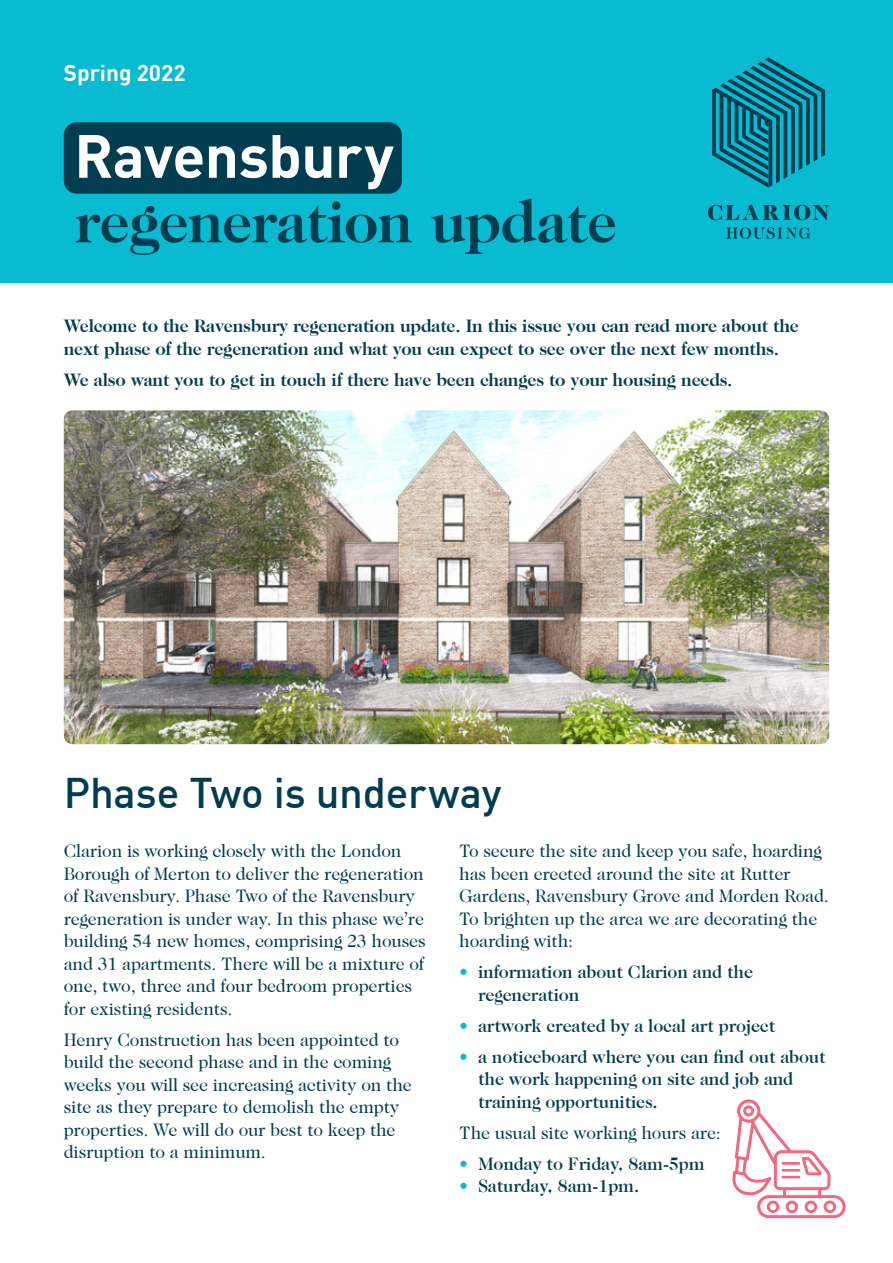
<style>
.page{position:relative;width:893px;height:1263px;background:#fff}
.page>*{position:absolute;margin:0;border:0;box-sizing:border-box;transform-origin:0 0}
.t1{font:700 60px "Caslon 224 Std";letter-spacing:-.015em;color:#013d50}
.t2{font:700 60px "DINOT";letter-spacing:-.01em;color:#fff}
.t3{font:500 42px "DINOT";letter-spacing:-.005em;color:#013d50}
.t4{font:700 22.5px "DINOT";color:#fff}
.t5{font:18px/22.5px "Caslon 224 Std";letter-spacing:-.01em;color:#013d50}
.t6{font:700 18px/22.5px "Caslon 224 Std";letter-spacing:-.01em;color:#013d50}
.t7{font:500 18px/22.5px "Caslon 224 Std";letter-spacing:-.01em;color:#013d50}
.s1{color:#08bbd0}
</style>
<div class="page">
<div style="left:0;top:0;width:893px;height:283px;background:#08bbd0"></div>
<div style="left:64px;top:122px;width:338px;height:72px;background:#013d50;border-radius:13px"></div>
<svg style="left:712px;top:57px;width:113px;height:131px"></svg>
<svg style="left:708px;top:204px;width:121px;height:16px"></svg>
<svg style="left:726px;top:227px;width:84px;height:12px"></svg>
<svg style="left:732px;top:1099px;width:114px;height:120px"></svg>
<img style="left:64px;top:410px;width:765px;height:334px">
<p class="t4" style="left:64px;top:55px;width:123px">Spring 2022</p>
<p class="t2" style="left:74px;top:109px;width:321px">Ravensbury</p>
<p class="t1" style="left:74px;top:187px;width:544px">regeneration update</p>
<p class="t6" style="left:64px;top:314px;width:737px">Welcome to the Ravensbury regeneration update. In this issue you can read more about the next phase of the regeneration and what you can expect to see over the next few months.</p>
<p class="t6" style="left:64px;top:368px;width:670px">We also want you to get in touch if there have been changes to your housing needs.</p>
<p class="t3" style="left:64px;top:760px;width:439px">Phase Two is underway</p>
<p class="t5" style="left:64px;top:840px;width:363px">Clarion is working closely with the London Borough of Merton to deliver the regeneration of Ravensbury. Phase Two of the Ravensbury regeneration is under way. In this phase we’re building 54 new homes, comprising 23 houses and 31 apartments. There will be a mixture of one, two, three and four bedroom properties for existing residents.</p>
<p class="t5" style="left:64px;top:1028px;width:350px">Henry Construction has been appointed to build the second phase and in the coming weeks you will see increasing activity on the site as they prepare to demolish the empty properties. We will do our best to keep the disruption to a minimum.</p>
<p class="t5" style="left:459px;top:840px;width:371px">To secure the site and keep you safe, hoarding has been erected around the site at Rutter Gardens, Ravensbury Grove and Morden Road.<br>To brighten up the area we are decorating the hoarding with:</p>
<p class="t7" style="left:478px;top:961px;width:276px;text-indent:-19px"><span class="s1">•</span> information about Clarion and the regeneration</p>
<p class="t7" style="left:459px;top:1014px;width:318px"><span class="s1">•</span> artwork created by a local art project</p>
<p class="t7" style="left:478px;top:1045px;width:349px;text-indent:-19px"><span class="s1">•</span> a noticeboard where you can find out about the work happening on site and job and training opportunities.</p>
<p class="t5" style="left:459px;top:1121px;width:263px">The usual site working hours are:</p>
<p class="t7" style="left:459px;top:1152px;width:247px"><span class="s1">•</span> Monday to Friday, 8am-5pm</p>
<p class="t7" style="left:459px;top:1175px;width:181px"><span class="s1">•</span> Saturday, 8am-1pm.</p>
</div>
